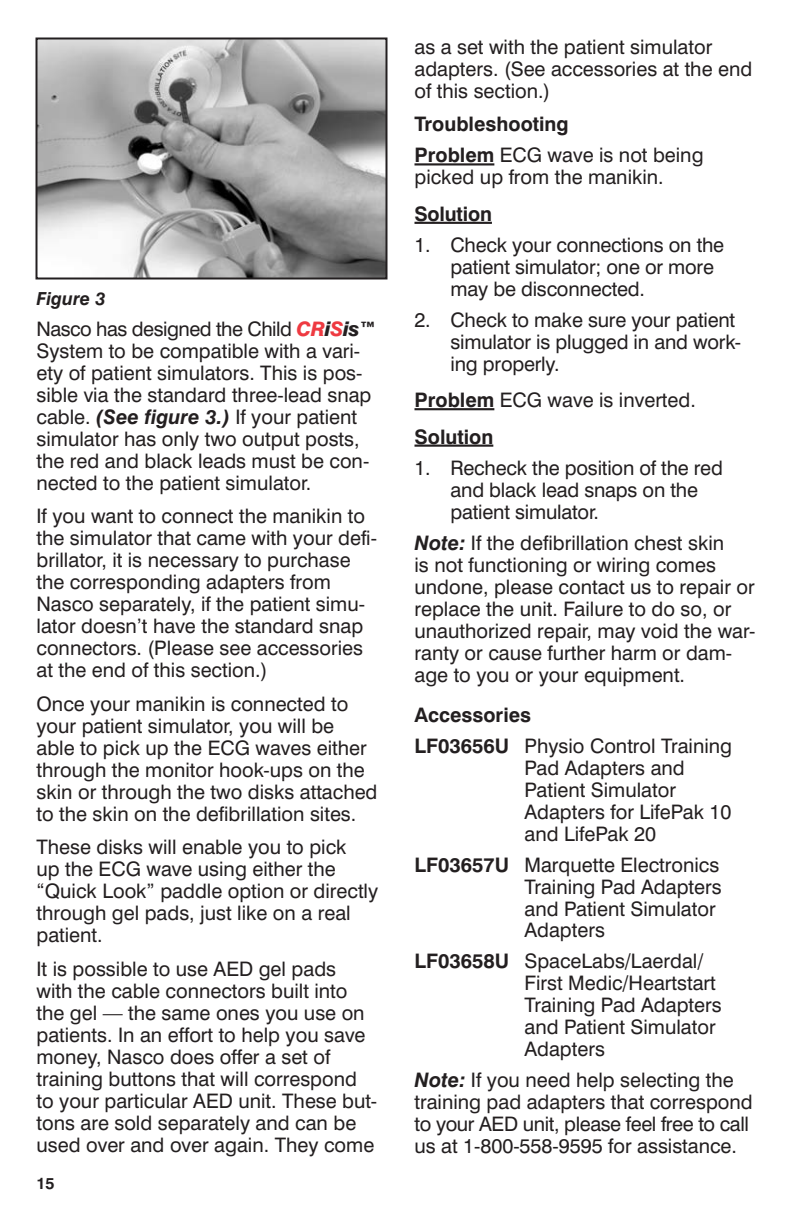
<style>
.page{position:relative;width:792px;height:1224px;background:#fff}
.page>*{position:absolute;margin:0;border:0;box-sizing:border-box;transform-origin:0 0}
.t1{font:20px/22px "Swiss 721 BT";color:#231f20}
.t2{font:700 20px/31px "Swiss 721 BT";color:#231f20}
.t3{font:italic 700 18px "Swiss 721 BT";color:#231f20}
.t4{font:700 16px "Swiss 721 BT";color:#231f20}
.s1{font-weight:800;font-style:italic;color:#ee3a41}
.s2{font-weight:800;font-style:italic}
.s3{font-weight:700;font-style:italic}
.s4{font-weight:400}
.s5{font-weight:700}
</style>
<div class="page">
<hr style="left:414px;top:163px;width:80px;height:3px;background:#231f20">
<hr style="left:414px;top:222px;width:78px;height:2px;background:#231f20">
<hr style="left:414px;top:408px;width:80px;height:2px;background:#231f20">
<hr style="left:414px;top:445px;width:79px;height:2px;background:#231f20">
<img style="left:39px;top:41px;width:346px;height:236px">
<div style="left:36px;top:38px;width:352px;height:242px;border:2px solid #231f20"></div>
<p class="t3" style="left:36px;top:287px;width:71px">Figure 3</p>
<p class="t1" style="left:36px;top:317px;width:341px">Nasco has designed the Child <span class="s1">CR</span><span class="s2">i</span><span class="s1">S</span><span class="s2">is™ </span>System to be compatible with a vari&shy;ety of patient simulators. This is pos&shy;sible via the standard three-lead snap cable. <span class="s3">(See figure 3.)</span> If your patient simulator has only two output posts, the red and black leads must be con&shy;nected to the patient simulator.</p>
<p class="t1" style="left:36px;top:505px;width:342px">If you want to connect the manikin to the simulator that came with your defi&shy;brillator, it is necessary to purchase the corresponding adapters from Nasco separately, if the patient simu&shy;lator doesn’t have the standard snap connectors. (Please see accessories at the end of this section.)</p>
<p class="t1" style="left:36px;top:692px;width:343px">Once your manikin is connected to your patient simulator, you will be<br>able to pick up the ECG waves either through the monitor hook-ups on the skin or through the two disks attached to the skin on the defibrillation sites.</p>
<p class="t1" style="left:36px;top:836px;width:343px">These disks will enable you to pick<br>up the ECG wave using either the “Quick Look” paddle option or directly through gel pads, just like on a real patient.</p>
<p class="t1" style="left:36px;top:957px;width:342px">It is possible to use AED gel pads<br>with the cable connectors built into the gel — the same ones you use on patients. In an effort to help you save money, Nasco does offer a set of training buttons that will correspond to your particular AED unit. These but&shy;tons are sold separately and can be used over and over again. They come</p>
<p class="t4" style="left:36px;top:1174px;width:20px">15</p>
<p class="t1" style="left:414px;top:36px;width:339px">as a set with the patient simulator adapters. (See accessories at the end of this section.)</p>
<p class="t2" style="left:414px;top:109px;width:291px">Troubleshooting<br>Problem <span class="s4">ECG wave is not being</span></p>
<p class="t1" style="left:414px;top:166px;width:251px">picked up from the manikin.</p>
<p class="t2" style="left:414px;top:198px;width:79px">Solution</p>
<p class="t1" style="left:450px;top:233px;width:275px;text-indent:-36px">1. Check your connections on the patient simulator; one or more may be disconnected.</p>
<p class="t1" style="left:450px;top:308px;width:292px;text-indent:-36px">2. Check to make sure your patient simulator is plugged in and work&shy;ing properly.</p>
<p class="t1" style="left:414px;top:382px;width:283px;line-height:36.4px"><span class="s5">Problem</span> ECG wave is inverted.<br><span class="s5">Solution</span></p>
<p class="t1" style="left:450px;top:456px;width:274px;text-indent:-36px">1. Recheck the position of the red and black lead snaps on the patient simulator.</p>
<p class="t1" style="left:414px;top:531px;width:342px"><span class="s3">Note:</span> If the defibrillation chest skin<br>is not functioning or wiring comes undone, please contact us to repair or replace the unit. Failure to do so, or unauthorized repair, may void the war&shy;ranty or cause further harm or dam&shy;age to you or your equipment.</p>
<p class="t1" style="left:414px;top:699px;width:319px;line-height:31px"><span class="s5">Accessories<br>LF03656U</span> Physio Control Training</p>
<p class="t1" style="left:524px;top:756px;width:209px">Pad Adapters and<br>Patient Simulator<br>Adapters for LifePak 10 and LifePak 20</p>
<p class="t1" style="left:524px;top:853px;width:199px;text-indent:-110px"><span class="s5">LF03657U</span> Marquette Electronics<br>Training Pad Adapters and Patient Simulator<br>Adapters</p>
<p class="t1" style="left:524px;top:950px;width:199px;text-indent:-110px"><span class="s5">LF03658U</span> SpaceLabs/Laerdal/<br>First Medic/Heartstart<br>Training Pad Adapters and Patient Simulator<br>Adapters</p>
<p class="t1" style="left:414px;top:1069px;width:340px"><span class="s3">Note:</span> If you need help selecting the training pad adapters that correspond to your AED unit, please feel free to call us at 1-800-558-9595 for assistance.</p>
</div>
